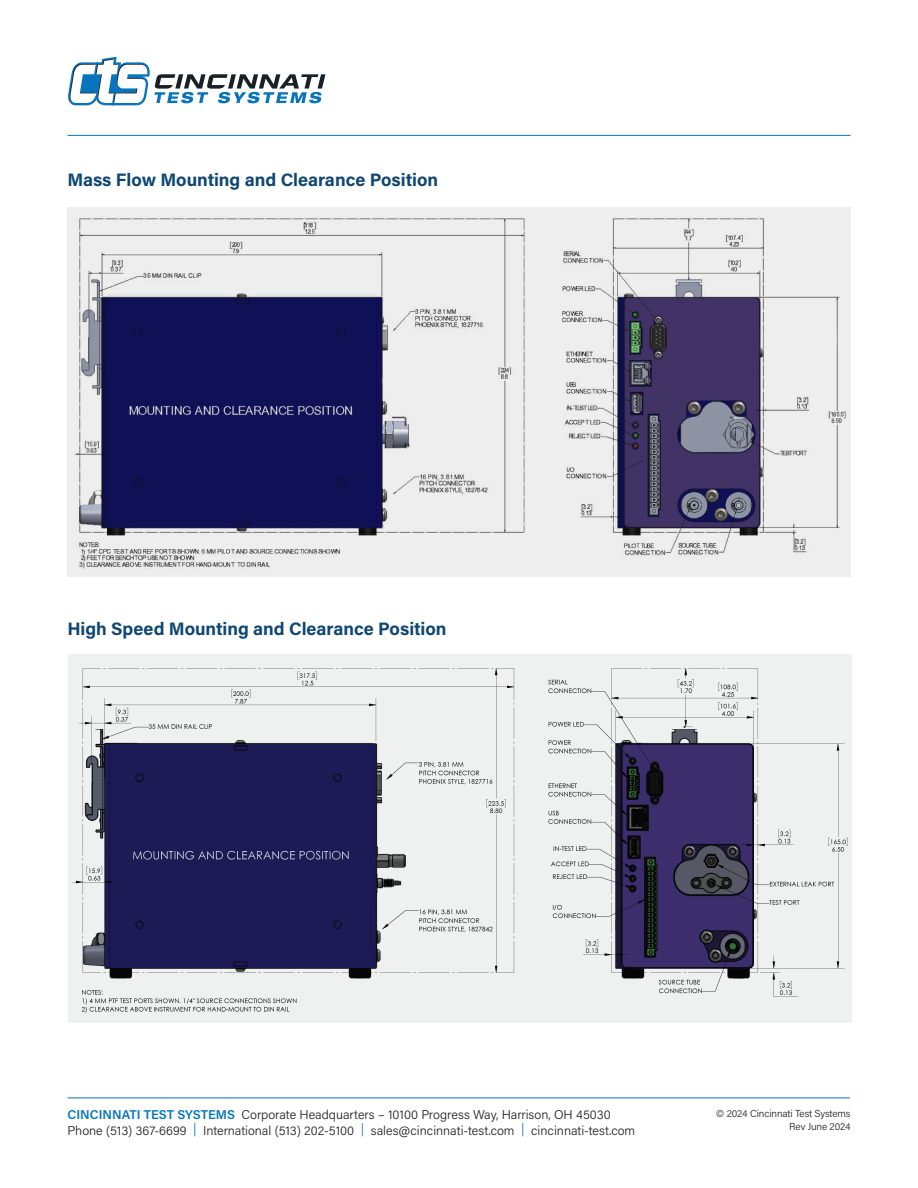
<style>
.page{position:relative;width:918px;height:1188px;background:#fff}
.page>*{position:absolute;margin:0;border:0;box-sizing:border-box;transform-origin:0 0}
.H3_-_Subtitle{font:700 18px "Acumin Pro";color:#104772}
.t1{font:300 12.75px/16.2px "Acumin Pro";color:#231f20}
.t2{font:300 10.2px "Acumin Pro";letter-spacing:-.01em;color:#231f20}
.s1{font-weight:600;color:#0575bd}
.s2{color:#0575bd}
</style>
<div class="page">
<hr style="left:68px;top:135px;width:782px;height:1px;background:#0575bd">
<hr style="left:68px;top:1098px;width:782px;height:1px;background:#0575bd">
<svg style="left:69px;top:56px;width:256px;height:50px"></svg>
<img style="left:68px;top:655px;width:783px;height:367px">
<img style="left:68px;top:207px;width:783px;height:370px">
<p class="H3_-_Subtitle" style="left:68px;top:167px;width:372px">Mass Flow Mounting and Clearance Position</p>
<p class="H3_-_Subtitle" style="left:68px;top:616px;width:381px">High Speed Mounting and Clearance Position</p>
<p class="t1" style="left:68px;top:1106px;width:569px"><span class="s1">CINCINNATI TEST SYSTEMS</span> Corporate Headquarters – 10100 Progress Way, Harrison, OH 45030<br>Phone (513) 367-6699 <span class="s2">|</span> International (513) 202-5100 <span class="s2">|</span> sales@cincinnati-test.com <span class="s2">|</span> cincinnati-test.com</p>
<p class="t2" style="left:716px;top:1106px;width:136px">© 2024 Cincinnati Test Systems</p>
<p class="t2" style="left:789px;top:1119px;width:63px">Rev June 2024</p>
</div>
